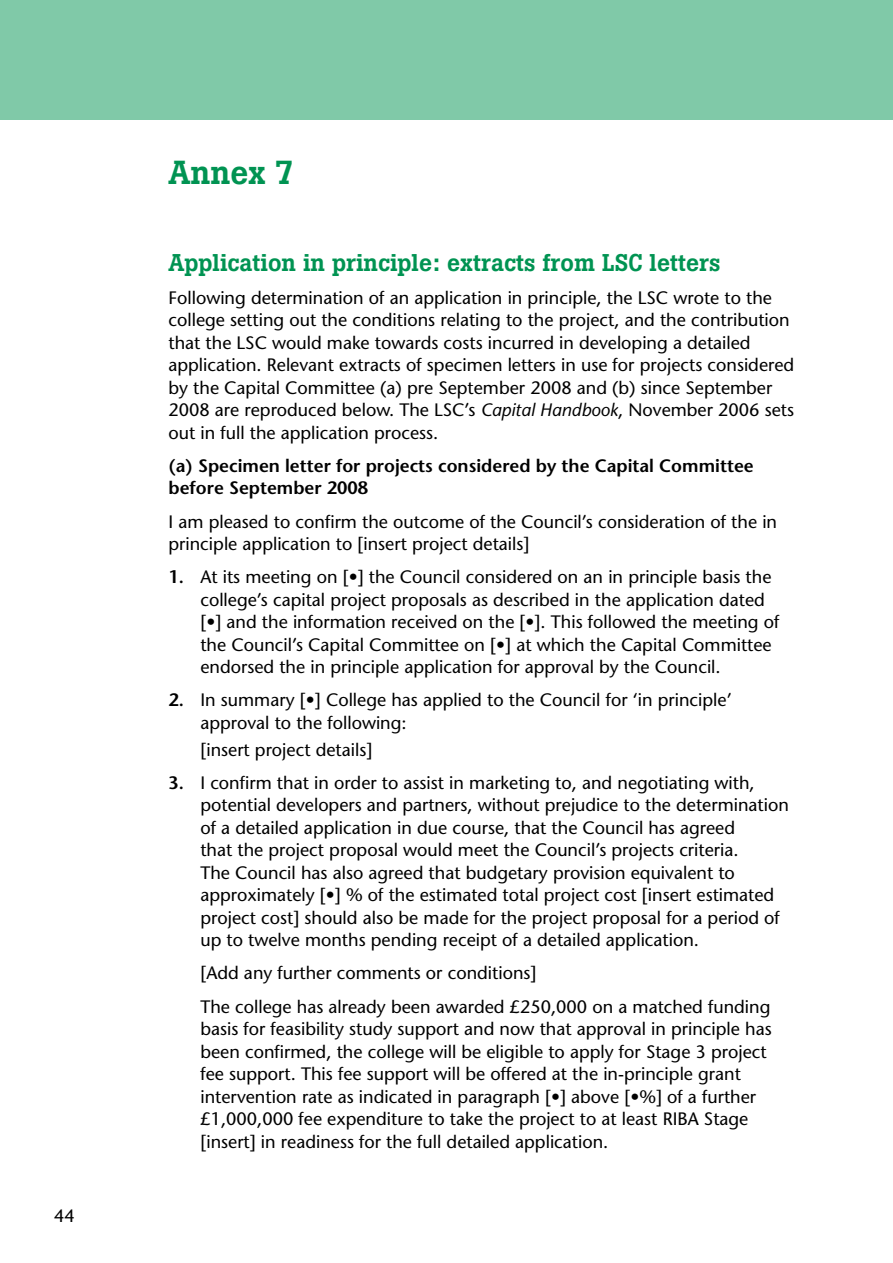
<style>
.page{position:relative;width:893px;height:1263px;background:#fff}
.page>*{position:absolute;margin:0;border:0;box-sizing:border-box;transform-origin:0 0}
.t1{font:500 33px "Boton BQ";color:#009352}
.t2{font:500 24px "Boton BQ";color:#009352}
.t3{font:18px/22.5px "Stone Sans";color:#000}
.t4{font:600 18px/22.5px "Stone Sans";color:#000}
.s1{font-style:italic}
.s2{font-weight:600}
</style>
<div class="page">
<div style="left:0;top:0;width:893px;height:119px;background:#80c9a8"></div>
<p class="t3" style="left:54px;top:1205px;width:22px">44</p>
<h1 class="t1" style="left:168px;top:153px;width:128px">Annex 7</h1>
<h2 class="t2" style="left:168px;top:248px;width:554px">Application in principle: extracts from LSC letters</h2>
<p class="t3" style="left:168px;top:286px;width:627px">Following determination of an application in principle, the LSC wrote to the college setting out the conditions relating to the project, and the contribution that the LSC would make towards costs incurred in developing a detailed application. Relevant extracts of specimen letters in use for projects considered by the Capital Committee (a) pre September 2008 and (b) since September 2008 are reproduced below. The LSC’s <span class="s1">Capital Handbook</span>, November 2006 sets out in full the application process.</p>
<h3 class="t4" style="left:168px;top:454px;width:587px">(a) Specimen letter for projects considered by the Capital Committee before September 2008</h3>
<p class="t3" style="left:168px;top:510px;width:610px">I am pleased to confirm the outcome of the Council’s consideration of the in</p>
<p class="t3" style="left:168px;top:532px;width:362px">principle application to [insert project details]</p>
<p class="t4" style="left:168px;top:566px;width:17px">1.</p>
<p class="t3" style="left:200px;top:566px;width:581px">At its meeting on [•] the Council considered on an in principle basis the college’s capital project proposals as described in the application dated [•] and the information received on the [•]. This followed the meeting of the Council’s Capital Committee on [•] at which the Capital Committee</p>
<p class="t3" style="left:200px;top:656px;width:522px">endorsed the in principle application for approval by the Council.</p>
<p class="t4" style="left:168px;top:689px;width:17px">2.</p>
<p class="t3" style="left:200px;top:689px;width:533px">In summary [•] College has applied to the Council for ‘in principle’</p>
<p class="t3" style="left:200px;top:709px;width:208px;line-height:26.7px">approval to the following: [insert project details]</p>
<p class="t3" style="left:200px;top:771px;width:590px;text-indent:-32px"><span class="s2">3.</span> I confirm that in order to assist in marketing to, and negotiating with, potential developers and partners, without prejudice to the determination of a detailed application in due course, that the Council has agreed</p>
<p class="t3" style="left:200px;top:839px;width:540px">that the project proposal would meet the Council’s projects criteria.</p>
<p class="t3" style="left:200px;top:861px;width:536px">The Council has also agreed that budgetary provision equivalent to</p>
<p class="t3" style="left:200px;top:884px;width:575px">approximately [•] % of the estimated total project cost [insert estimated</p>
<p class="t3" style="left:200px;top:906px;width:581px">project cost] should also be made for the project proposal for a period of up to twelve months pending receipt of a detailed application.</p>
<p class="t3" style="left:200px;top:962px;width:338px">[Add any further comments or conditions]</p>
<p class="t3" style="left:200px;top:995px;width:573px">The college has already been awarded £250,000 on a matched funding basis for feasibility study support and now that approval in principle has been confirmed, the college will be eligible to apply for Stage 3 project fee support. This fee support will be offered at the in-principle grant</p>
<p class="t3" style="left:200px;top:1085px;width:557px">intervention rate as indicated in paragraph [•] above [•%] of a further</p>
<p class="t3" style="left:200px;top:1107px;width:549px">£1,000,000 fee expenditure to take the project to at least RIBA Stage [insert] in readiness for the full detailed application.</p>
</div>
